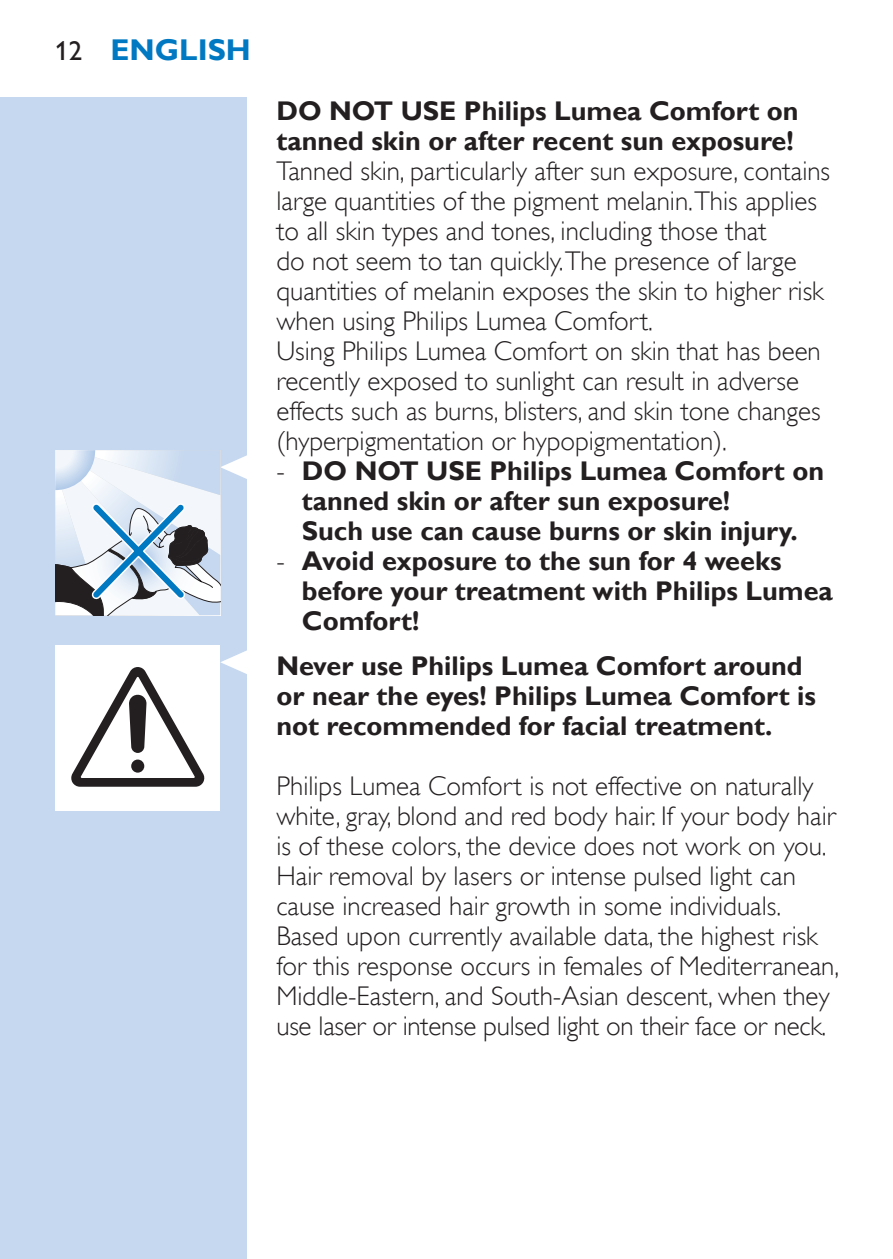
<style>
.page{position:relative;width:893px;height:1259px;background:#fff}
.page>*{position:absolute;margin:0;border:0;box-sizing:border-box;transform-origin:0 0}
.t1{font:700 30px "Gill Sans Alt One WGL";color:#0079c2}
.t2{font:27px/30px "Gill Sans Alt One WGL Light";color:#231f20}
.t3{font:700 27px/30px "Gill Sans Alt One WGL";color:#231f20}
.s1{font-weight:400;font-size:27px;color:#231f20}
.s2{font-family:"Gill Sans Alt One WGL Light";font-weight:400}
</style>
<div class="page">
<hr style="left:892px;top:98px;width:1px;height:1161px;background:#c6d8ef">
<div style="left:0;top:98px;width:247px;height:1161px;background:#c6d8ef"></div>
<svg style="left:55px;top:450px;width:192px;height:165px"></svg>
<svg style="left:220px;top:650px;width:27px;height:24px"></svg>
<div style="left:55px;top:645px;width:165px;height:165px;background:#fff"></div>
<svg style="left:71px;top:667px;width:134px;height:119px"></svg>
<p class="t1" style="left:55px;top:29px;width:197px"><span class="s1">12</span> ENGLISH</p>
<p class="t3" style="left:276px;top:96px;width:524px">DO NOT USE Philips Lumea Comfort on tanned skin or after recent sun exposure!</p>
<p class="t2" style="left:276px;top:156px;width:555px">Tanned skin, particularly after sun exposure, contains large quantities of the pigment melanin.This applies to all skin types and tones, including those that<br>do not seem to tan quickly.The presence of large quantities of melanin exposes the skin to higher risk when using Philips Lumea Comfort.<br>Using Philips Lumea Comfort on skin that has been recently exposed to sunlight can result in adverse effects such as burns, blisters, and skin tone changes (hyperpigmentation or hypopigmentation).</p>
<p class="t3" style="left:302px;top:456px;width:524px;text-indent:-26px"><span class="s2">-</span> DO NOT USE Philips Lumea Comfort on tanned skin or after sun exposure!<br>Such use can cause burns or skin injury.</p>
<p class="t3" style="left:302px;top:546px;width:532px;text-indent:-26px"><span class="s2">-</span> Avoid exposure to the sun for 4 weeks before your treatment with Philips Lumea<br>Comfort!</p>
<p class="t3" style="left:276px;top:651px;width:541px">Never use Philips Lumea Comfort around or near the eyes! Philips Lumea Comfort is not recommended for facial treatment.</p>
<p class="t2" style="left:276px;top:771px;width:564px">Philips Lumea Comfort is not effective on naturally white, gray, blond and red body hair. If your body hair is of these colors, the device does not work on you.<br>Hair removal by lasers or intense pulsed light can cause increased hair growth in some individuals.<br>Based upon currently available data, the highest risk for this response occurs in females of Mediterranean, Middle-Eastern, and South-Asian descent, when they use laser or intense pulsed light on their face or neck.</p>
</div>
